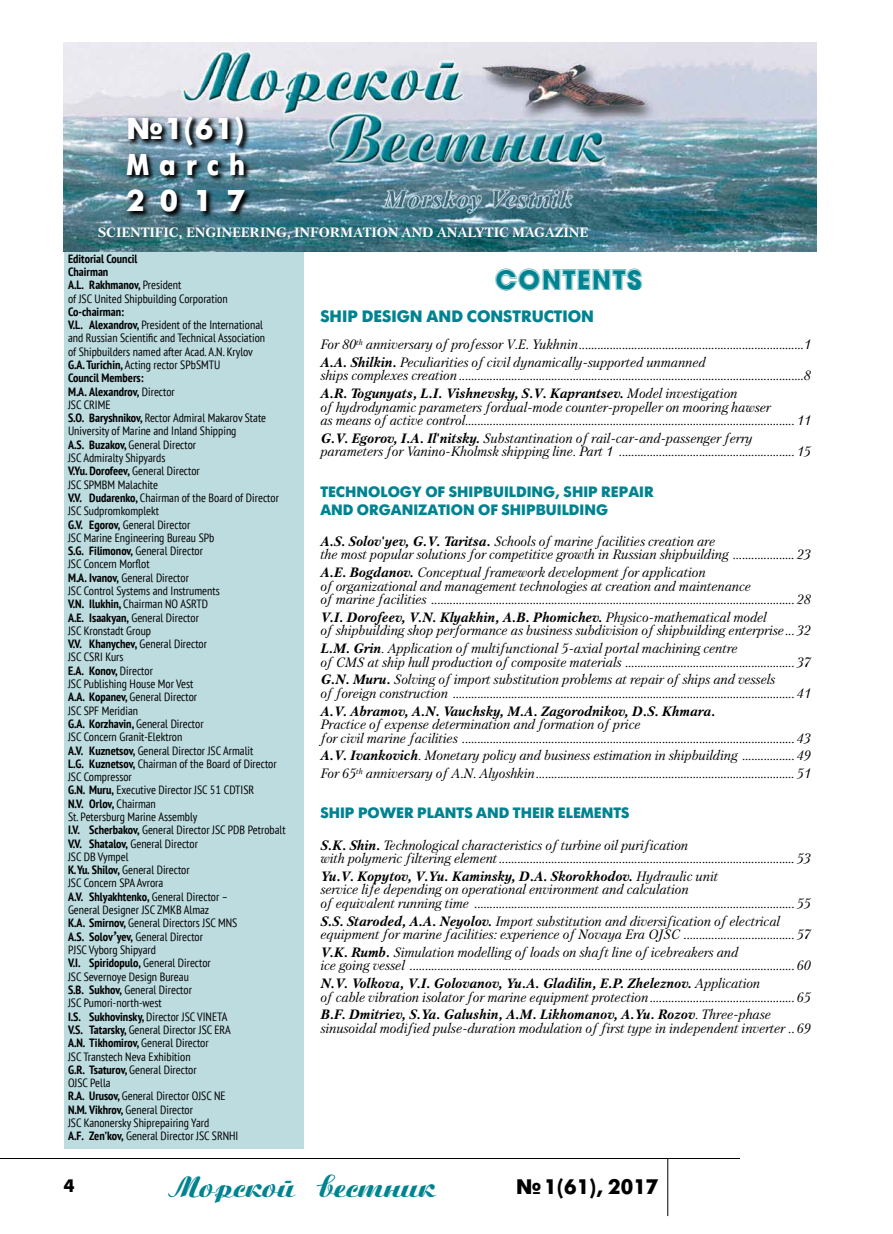
<style>
.page{position:relative;width:893px;height:1234px;background:#fff}
.page>*{position:absolute;margin:0;border:0;box-sizing:border-box;transform-origin:0 0}
.t1{font:700 30px/36px "Futuris C";letter-spacing:.495em;color:#fff;text-align:justify}
.t2{font:800 28.5px "a Avante Titul Gr";color:#008390}
.t3{font:25.5px "Boyarsky C";letter-spacing:-.05em;color:#008390}
.t4{font:700 21px "Futuris C";color:#000}
.t5{font:700 18px "Futuris C";color:#000}
.t6{font:700 16.5px "Futuris C";color:#008390}
.t7{font:700 15px/18px "Futuris C";color:#008390}
.t8{font:italic 13.5px/13.5px "Petersburg C";color:#000}
.t9{font:700 13.5px "Petersburg C";color:#fff}
.t10{font:italic 700 13.5px "Petersburg C";color:#000}
.t11{font:condensed 12px/13.4px "PT Sans";color:#000}
.s1{font-weight:700}
.s2{font-family:"Petersburg C";font-weight:700;font-style:italic;font-stretch:normal;font-size:13.5px}
.s3{font-family:"PT Sans";font-weight:700;font-style:normal}
</style>
<div class="page">
<hr style="left:0;top:1157px;width:740px;height:1px;background:#000">
<hr style="left:667px;top:1158px;width:1px;height:57px;background:#000">
<div style="left:64px;top:246px;width:239px;height:902px;background:#bddce0"></div>
<img style="left:64px;top:43px;width:752px;height:208px">
<img style="left:124px;top:114px;width:127px;height:104px">
<h1 class="t1" style="left:126px;top:111px;width:120px">№1(61)<br>MARCH 2017</h1>
<p class="t9" style="left:98px;top:224px;width:492px">SCIENTIFIC, ENGINEERING, INFORMATION AND ANALYTIC MAGAZINE</p>
<p class="t11" style="left:68px;top:251px;width:161px"><span class="s1">Editorial Council<br>Chairman<br>А.L. Rakhmanov,</span> President<br>of JSC United Shipbuilding Corporation</p>
<p class="t11" style="left:68px;top:304px;width:219px"><span class="s1">Co-chairman:<br>V.L. Alexandrov,</span> President of the International<br>and Russian Scientific and Technical Association<br>of Shipbuilders named after Acad. A.N. Krylov<br><span class="s1">G.A. Turichin,</span> Acting rector SPbSMTU<br><span class="s1">Council Members:<br>M.A. Alexandrov,</span> Director<br>JSC CRIME<br><span class="s1">S.O. Baryshnikov,</span> Rector Admiral Makarov State<br>University of Marine and Inland Shipping<br><span class="s1">A.S. Buzakov,</span> General Director<br>JSC Admiralty Shipyards<br><span class="s1">V.Yu. Dorofeev,</span> General Director<br>JSC SPMBM Malachitе<br><span class="s1">V.V. Dudarenko,</span> Chairman of the Board of Director<br>JSC Sudpromkomplekt<br><span class="s1">G.V. Egorov,</span> General Director<br>JSC Marine Engineering Bureau SPb<br><span class="s1">S.G. Filimonov,</span> General Director<br>JSC Concern Morflot<br><span class="s1">M.A. Ivanov,</span> General Director<br>JSC Control Systems and Instruments<br><span class="s1">V.N. Ilukhin,</span> Chairman NO ASRTD<br><span class="s1">А.E. Isaakyan,</span> General Director<br>JSC Kronstadt Group<br><span class="s1">V.V. Khanychev,</span> General Director<br>JSC CSRI Kurs<br><span class="s1">E.A. Konov,</span> Director<br>JSC Publishing House Mor Vest<br><span class="s1">A.A. Kopanev,</span> General Director<br>JSC SPF Meridian<br><span class="s1">G.A. Korzhavin,</span> General Director<br>JSC Concern Granit-Elektron<br><span class="s1">A.V. Kuznetsov,</span> General Director JSC Armalit<br><span class="s1">L.G. Kuznetsov,</span> Chairman of the Board of Director<br>JSC Compressor<br><span class="s1">G.N. Muru,</span> Executive Director JSC 51 CDTISR<br><span class="s1">N.V. Orlov,</span> Chairman<br>St. Petersburg Marine Assembly<br><span class="s1">I.V. Scherbakov,</span> General Director JSC PDB Petrobalt<br><span class="s1">V.V. Shatalov,</span> General Director<br>JSC DB Vympel<br><span class="s1">K. Yu. Shilov,</span> General Director<br>JSC Concern SPA Avrora<br><span class="s1">A.V. Shlyakhtenko,</span> General Director –<br>General Designer JSC ZMKB Almaz<br><span class="s1">K.A. Smirnov,</span> General Directors JSC MNS<br><span class="s1">A.S. Solov</span><span class="s2">’</span><span class="s1">yev,</span> General Director<br>PJSC Vyborg Shipyard<br><span class="s1">V.I. Spiridopulo,</span> General Director<br>JSC Severnoye Design Bureau<br><span class="s1">S.B. Sukhov,</span> General Director<br>JSC Pumori-north-west<br><span class="s1">I.S. Sukhovinsky,</span> Director JSC VINETA<br><span class="s1">V.S. Tatarsky,</span> General Director JSC ERA<br><span class="s1">A.N. Tikhomirov,</span> General Director<br>JSC Transtech Neva Exhibition<br><span class="s1">G.R. Tsaturov,</span> General Director<br>OJSC Pella<br><span class="s1">R.A. Urusov,</span> General Director OJSC NE<br><span class="s1">N.M. Vikhrov,</span> General Director<br>JSC Kanonersky Shiprepairing Yard<br><span class="s1">A.F. Zen’kov,</span> General Director JSC SRNHI</p>
<h2 class="t2" style="left:495px;top:264px;width:149px">CONTENTS</h2>
<p class="t6" style="left:320px;top:307px;width:275px">SHIP DESIGN AND CONSTRUCTION</p>
<p class="t8" style="left:320px;top:335px;width:492px;line-height:17.7px">For 80<sup>th</sup> anniversary of professor V.E. Yukhnin.........................................................................1<br><span class="s1">A.A. Shilkin.</span> Peculiarities of civil dynamically-supported unmanned</p>
<p class="t8" style="left:320px;top:367px;width:492px;line-height:17.7px">ships complexes creation ................................................................................................................8<br><span class="s1">A.R. Togunyats, L.I. Vishnevsky, S.V. Kaprantsev.</span> Model investigation</p>
<p class="t8" style="left:320px;top:400px;width:492px">of hydrodynamic parameters fordual-mode counter-propeller on mooring hawser<br>as means of active control........................................................................................................... 11</p>
<p class="t8" style="left:320px;top:431px;width:492px"><span class="s1">G.V. Egorov, I.A. Il</span><span class="s3">'</span><span class="s1">nitsky.</span> Substantination of rail-car-and-passenger ferry parameters for Vanino-Kholmsk shipping line. Part 1 ......................................................... 15</p>
<p class="t7" style="left:320px;top:482px;width:335px">TECHNOLOGY OF SHIPBUILDING, SHIP REPAIR<br>AND ORGANIZATION OF SHIPBUILDING</p>
<p class="t8" style="left:320px;top:534px;width:492px"><span class="s1">A.S. Solov</span><span class="s3">'</span><span class="s1">yev, G.V. Taritsa.</span> Schools of marine facilities creation are<br>the most popular solutions for competitive growth in Russian shipbuilding .................... 23</p>
<p class="t8" style="left:320px;top:565px;width:492px"><span class="s1">A.E. Bogdanov.</span> Conceptual framework development for application<br>of organizational and management technologies at creation and maintenance<br>of marine facilities ...................................................................................................................... 28</p>
<p class="t8" style="left:320px;top:610px;width:492px"><span class="s1">V.I. Dorofeev, V.N. Klyakhin, A.B. Phomichev.</span> Physico-mathematical model<br>of shipbuilding shop performance as business subdivision of shipbuilding enterprise... 32</p>
<p class="t8" style="left:320px;top:641px;width:492px"><span class="s1">L.M. Grin</span>. Application of multifunctional 5-axial portal machining centre<br>of CMS at ship hull production of composite materials ....................................................... 37</p>
<p class="t8" style="left:320px;top:672px;width:492px"><span class="s1">G.N. Muru.</span> Solving of import substitution problems at repair of ships and vessels<br>of foreign construction ............................................................................................................... 41</p>
<p class="t10" style="left:320px;top:702px;width:397px">A.V. Abramov, A.N. Vauchsky, M.A. Zagorodnikov, D.S. Khmara.</p>
<p class="t8" style="left:320px;top:717px;width:492px">Practice of expense determination and formation of price<br>for civil marine facilities ............................................................................................................ 43</p>
<p class="t8" style="left:320px;top:746px;width:492px;line-height:17.7px"><span class="s1">A.V. Ivankovich</span>. Monetary policy and business estimation in shipbuilding ................. 49<br>For 65<sup>th</sup> anniversary of A.N. Alyoshkin.................................................................................... 51</p>
<p class="t7" style="left:320px;top:804px;width:310px">SHIP POWER PLANTS AND THEIR ELEMENTS</p>
<p class="t8" style="left:320px;top:837px;width:492px"><span class="s1">S.K. Shin.</span> Technological characteristics of turbine oil purification<br>with polymeric filtering element................................................................................................ 53</p>
<p class="t8" style="left:320px;top:869px;width:492px"><span class="s1">Yu.V. Kopytov, V.Yu. Kaminsky, D.A. Skorokhodov.</span> Hydraulic unit<br>service life depending on operational environment and calculation<br>of equivalent running time ........................................................................................................ 55</p>
<p class="t8" style="left:320px;top:913px;width:492px"><span class="s1">S.S. Staroded, A.A. Neyolov.</span> Import substitution and diversification of electrical equipment for marine facilities: experience of Novaya Era OJSC .................................... 57</p>
<p class="t8" style="left:320px;top:945px;width:492px"><span class="s1">V.K. Rumb.</span> Simulation modelling of loads on shaft line of icebreakers and<br>ice going vessel ............................................................................................................................. 60</p>
<p class="t8" style="left:320px;top:976px;width:492px"><span class="s1">N.V. Volkova, V.I. Golovanov, Yu.A. Gladilin, E.P. Zheleznov.</span> Application<br>of cable vibration isolator for marine equipment protection............................................... 65</p>
<p class="t8" style="left:320px;top:1007px;width:492px"><span class="s1">B.F. Dmitriev, S.Ya. Galushin, A.M. Likhomanov, A.Yu. Rozov</span>. Three-phase sinusoidal modified pulse-duration modulation of first type in independent inverter .. 69</p>
<h3 class="t5" style="left:64px;top:1175px;width:12px">4</h3>
<h3 class="t3" style="left:168px;top:1170px;width:270px">Морской вестник</h3>
<h3 class="t4" style="left:516px;top:1174px;width:144px">№1(61), 2017</h3>
</div>
